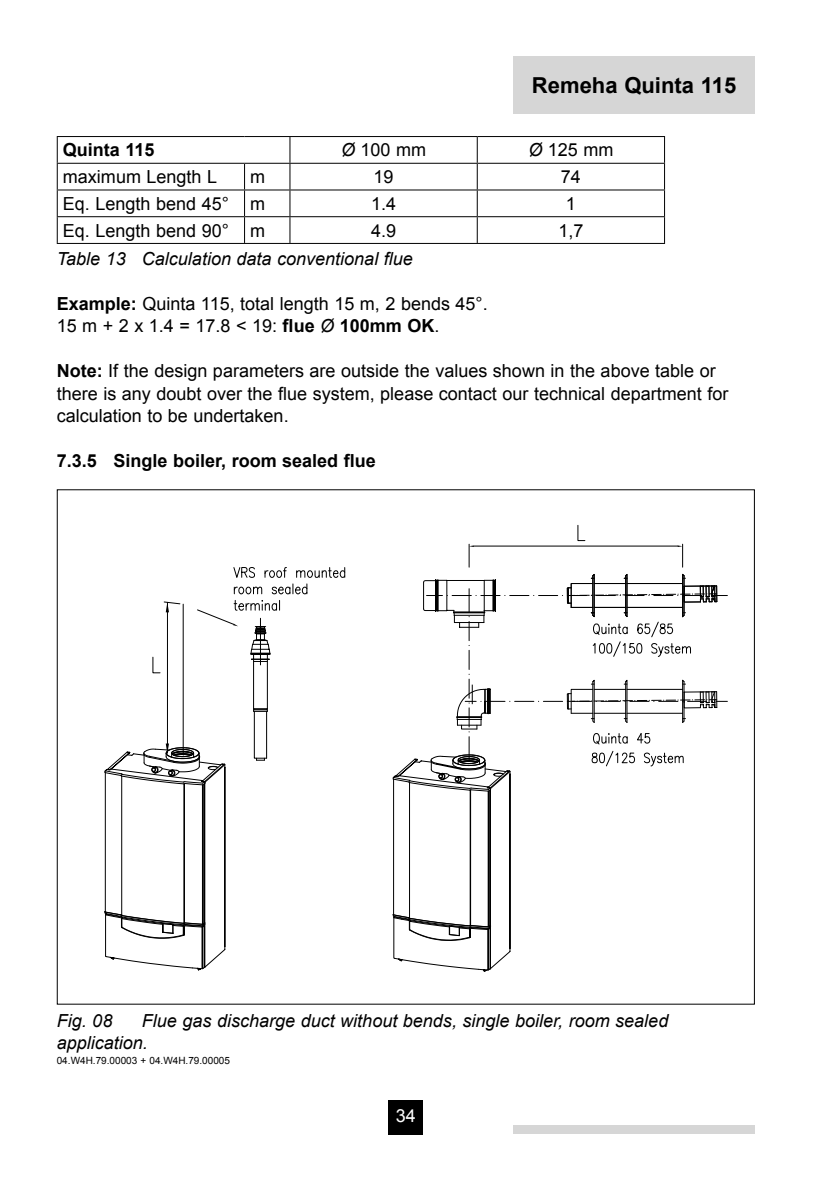
<style>
.page{position:relative;width:840px;height:1191px;background:#fff}
.page>*{position:absolute;margin:0;border:0;box-sizing:border-box;transform-origin:0 0}
.t1{font:700 22px "Arial";color:#000}
.t2{font:18px/22.4px "Arial";color:#000}
.t3{font:italic 18px/22.4px "Arial";color:#000}
.t4{font:700 18px "Arial";color:#000}
.t5{font:18px "Arial";color:#fff}
.t6{font:10px "Arial";color:#000}
.s1{font-style:italic}
.s2{font-weight:700}
</style>
<div class="page">
<div style="left:513px;top:1125px;width:241px;height:9px;background:#d6d6d6"></div>
<div style="left:513px;top:57px;width:241px;height:57px;background:#d6d6d6"></div>
<div style="left:388px;top:1100px;width:34px;height:34px;background:#000"></div>
<svg style="left:233px;top:567px;width:22px;height:11px"></svg>
<svg style="left:264px;top:567px;width:23px;height:11px"></svg>
<svg style="left:296px;top:567px;width:49px;height:11px"></svg>
<svg style="left:234px;top:586px;width:28px;height:8px"></svg>
<svg style="left:271px;top:584px;width:36px;height:10px"></svg>
<svg style="left:104px;top:600px;width:176px;height:370px"></svg>
<svg style="left:392px;top:540px;width:336px;height:432px"></svg>
<svg style="left:577px;top:525px;width:8px;height:16px"></svg>
<hr style="left:473px;top:546px;width:204px;height:1px;background:#000">
<svg style="left:677px;top:544px;width:6px;height:23px"></svg>
<svg style="left:468px;top:544px;width:5px;height:23px"></svg>
<svg style="left:392px;top:573px;width:335px;height:218px"></svg>
<hr style="left:57px;top:136px;width:187px;height:1px;background:#000">
<hr style="left:244px;top:136px;width:233px;height:1px;background:#000">
<hr style="left:477px;top:136px;width:187px;height:1px;background:#000">
<hr style="left:57px;top:163px;width:187px;height:1px;background:#000">
<hr style="left:244px;top:163px;width:46px;height:1px;background:#000">
<hr style="left:290px;top:163px;width:187px;height:1px;background:#000">
<hr style="left:477px;top:163px;width:187px;height:1px;background:#000">
<hr style="left:57px;top:189px;width:187px;height:1px;background:#000">
<hr style="left:244px;top:189px;width:46px;height:1px;background:#000">
<hr style="left:290px;top:189px;width:187px;height:1px;background:#000">
<hr style="left:477px;top:189px;width:187px;height:1px;background:#000">
<hr style="left:57px;top:216px;width:187px;height:1px;background:#000">
<svg style="left:57px;top:137px;width:1px;height:106px"></svg>
<hr style="left:244px;top:216px;width:46px;height:1px;background:#000">
<svg style="left:244px;top:164px;width:1px;height:79px"></svg>
<hr style="left:290px;top:216px;width:187px;height:1px;background:#000">
<svg style="left:289px;top:137px;width:1px;height:106px"></svg>
<hr style="left:477px;top:216px;width:187px;height:1px;background:#000">
<svg style="left:476px;top:137px;width:1px;height:106px"></svg>
<hr style="left:57px;top:243px;width:607px;height:1px;background:#000">
<p class="t1" style="left:531px;top:71px;width:206px">Remeha Quinta 115</p>
<p class="t4" style="left:63px;top:138px;width:93px">Quinta 115</p>
<p class="t2" style="left:341px;top:139px;width:87px"><span class="s1">Ø</span> 100 mm</p>
<p class="t2" style="left:528px;top:139px;width:87px"><span class="s1">Ø</span> 125 mm</p>
<p class="t2" style="left:63px;top:166px;width:156px">maximum Length L</p>
<p class="t2" style="left:250px;top:166px;width:16px">m</p>
<p class="t2" style="left:373px;top:166px;width:22px">19</p>
<p class="t2" style="left:560px;top:166px;width:22px">74</p>
<p class="t2" style="left:63px;top:193px;width:204px">Eq. Length bend 45° m</p>
<p class="t2" style="left:371px;top:193px;width:27px">1.4</p>
<p class="t2" style="left:565px;top:193px;width:12px">1</p>
<p class="t2" style="left:63px;top:219px;width:204px">Eq. Length bend 90° m</p>
<p class="t2" style="left:371px;top:219px;width:27px">4.9</p>
<p class="t2" style="left:558px;top:219px;width:27px">1,7</p>
<p class="t3" style="left:57px;top:248px;width:357px">Table 13 Calculation data conventional flue</p>
<p class="t2" style="left:57px;top:293px;width:432px"><span class="s2">Example:</span> Quinta 115, total length 15 m, 2 bends 45°.<br>15 m + 2 x 1.4 = 17.8 &lt; 19: <span class="s2">flue</span> <span class="s1">Ø</span> <span class="s2">100mm OK</span>.</p>
<p class="t2" style="left:57px;top:360px;width:672px"><span class="s2">Note:</span> If the design parameters are outside the values shown in the above table or there is any doubt over the flue system, please contact our technical department for calculation to be undertaken.</p>
<p class="t4" style="left:57px;top:449px;width:320px">7.3.5 Single boiler, room sealed flue</p>
<p class="t3" style="left:57px;top:1009px;width:57px">Fig. 08</p>
<p class="t3" style="left:57px;top:1009px;width:612px;text-indent:85px">Flue gas discharge duct without bends, single boiler, room sealed application.</p>
<p class="t6" style="left:57px;top:1053px;width:175px">04.W4H.79.00003 + 04.W4H.79.00005</p>
<p class="t5" style="left:395px;top:1104px;width:22px">34</p>
</div>
